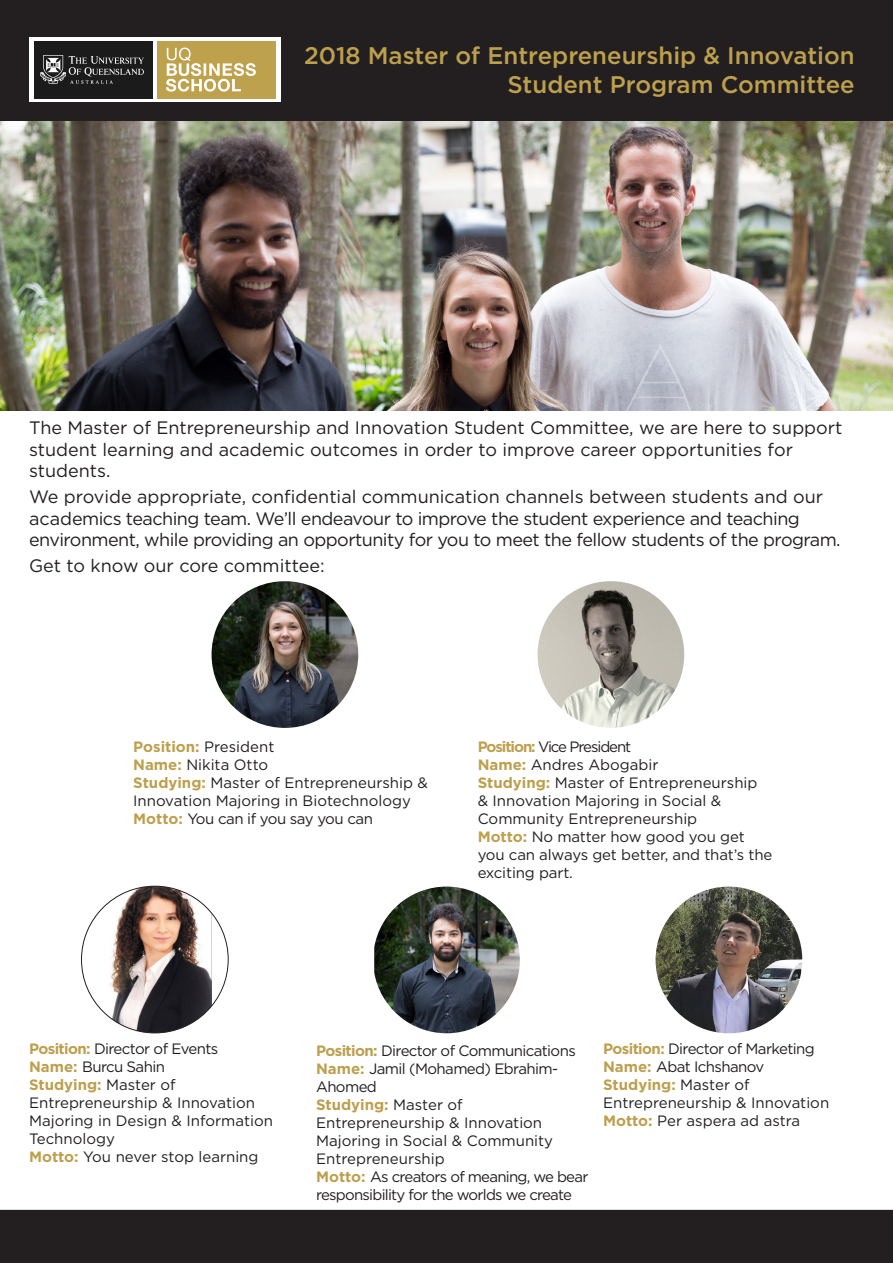
<style>
.page{position:relative;width:893px;height:1263px;background:#fff}
.page>*{position:absolute;margin:0;border:0;box-sizing:border-box;transform-origin:0 0}
.t1{font:500 24px/28.8px "Gotham";color:#bda04e;text-align:right}
.t2{font:18px/21.6px "Gotham";letter-spacing:-.03em;color:#231f20}
.t3{font:18px/21.6px "Gotham";color:#231f20}
.t4{font:15px/18px "Gotham";letter-spacing:-.005em;color:#231f20}
.t5{font:15px/18px "Gotham";letter-spacing:-.04em;color:#231f20}
.t6{font:15px/18px "Gotham";letter-spacing:-.05em;color:#231f20}
.t7{font:15px "Gotham";letter-spacing:-.03em;color:#231f20}
.t8{font:15px "Gotham";letter-spacing:-.07em;color:#231f20}
.t9{font:700 15px "Gotham";color:#bda04e}
.s1{font-weight:400;color:#231f20}
.s2{font-weight:700;color:#bda04e}
</style>
<div class="page">
<img style="left:374px;top:886px;width:146px;height:147px">
<div style="left:0;top:0;width:893px;height:122px;background:#231f20"></div>
<div style="left:29px;top:37px;width:252px;height:64px;background:#fff"></div>
<div style="left:34px;top:41px;width:119px;height:57px;background:#1b1b1b"></div>
<svg style="left:40px;top:55px;width:104px;height:29px"></svg>
<div style="left:157px;top:41px;width:119px;height:57px;background:#bea14d"></div>
<svg style="left:166px;top:48px;width:90px;height:44px"></svg>
<img style="left:212px;top:581px;width:146px;height:147px;border-radius:73px">
<img style="left:81px;top:886px;width:131px;height:147px">
<img style="left:0;top:122px;width:893px;height:288px">
<img style="left:538px;top:581px;width:146px;height:147px;border-radius:73px">
<div style="left:0;top:1210px;width:893px;height:53px;background:#231f20"></div>
<img style="left:656px;top:886px;width:146px;height:147px;border-radius:73px">
<p class="t1" style="left:304px;top:41px;width:552px">2018 Master of Entrepreneurship &amp; Innovation<br>Student Program Committee</p>
<p class="t3" style="left:29px;top:416px;width:815px">The Master of Entrepreneurship and Innovation Student Committee, we are here to support student learning and academic outcomes in order to improve career opportunities for students.</p>
<p class="t2" style="left:29px;top:485px;width:813px">We provide appropriate, confidential communication channels between students and our academics teaching team. We’ll endeavour to improve the student experience and teaching environment, while providing an opportunity for you to meet the fellow students of the program.</p>
<p class="t3" style="left:29px;top:554px;width:297px">Get to know our core committee:</p>
<p class="t9" style="left:133px;top:737px;width:143px">Position: <span class="s1">President</span></p>
<p class="t4" style="left:133px;top:755px;width:136px"><span class="s2">Name:</span> Nikita Otto</p>
<p class="t4" style="left:133px;top:773px;width:296px"><span class="s2">Studying:</span> Master of Entrepreneurship &amp;<br>Innovation Majoring in Biotechnology</p>
<p class="t7" style="left:133px;top:809px;width:241px"><span class="s2">Motto:</span> You can if you say you can</p>
<p class="t8" style="left:478px;top:737px;width:155px"><span class="s2">Position:</span> Vice President</p>
<p class="t4" style="left:478px;top:755px;width:182px"><span class="s2">Name:</span> Andres Abogabir</p>
<p class="t4" style="left:478px;top:773px;width:281px"><span class="s2">Studying:</span> Master of Entrepreneurship &amp; Innovation Majoring in Social &amp;<br>Community Entrepreneurship</p>
<p class="t4" style="left:478px;top:827px;width:296px"><span class="s2">Motto:</span> No matter how good you get you can always get better, and that’s the exciting part.</p>
<p class="t5" style="left:29px;top:1040px;width:191px"><span class="s2">Position:</span> Director of Events<br><span class="s2">Name:</span> Burcu Sahin</p>
<p class="t4" style="left:29px;top:1076px;width:245px"><span class="s2">Studying:</span> Master of<br>Entrepreneurship &amp; Innovation<br>Majoring in Design &amp; Information<br>Technology</p>
<p class="t4" style="left:29px;top:1148px;width:231px"><span class="s2">Motto:</span> You never stop learning</p>
<p class="t5" style="left:316px;top:1041px;width:261px"><span class="s2">Position:</span> Director of Communications</p>
<p class="t5" style="left:316px;top:1059px;width:244px"><span class="s2">Name:</span> Jamil (Mohamed) Ebrahim-<br>Ahomed</p>
<p class="t4" style="left:316px;top:1095px;width:239px"><span class="s2">Studying:</span> Master of<br>Entrepreneurship &amp; Innovation<br>Majoring in Social &amp; Community<br>Entrepreneurship</p>
<p class="t6" style="left:316px;top:1167px;width:274px"><span class="s2">Motto:</span> As creators of meaning, we bear responsibility for the worlds we create</p>
<p class="t5" style="left:603px;top:1040px;width:213px"><span class="s2">Position:</span> Director of Marketing<br><span class="s2">Name:</span> Abat Ichshanov</p>
<p class="t4" style="left:603px;top:1076px;width:228px"><span class="s2">Studying:</span> Master of<br>Entrepreneurship &amp; Innovation</p>
<p class="t4" style="left:603px;top:1112px;width:198px"><span class="s2">Motto:</span> Per aspera ad astra</p>
</div>
